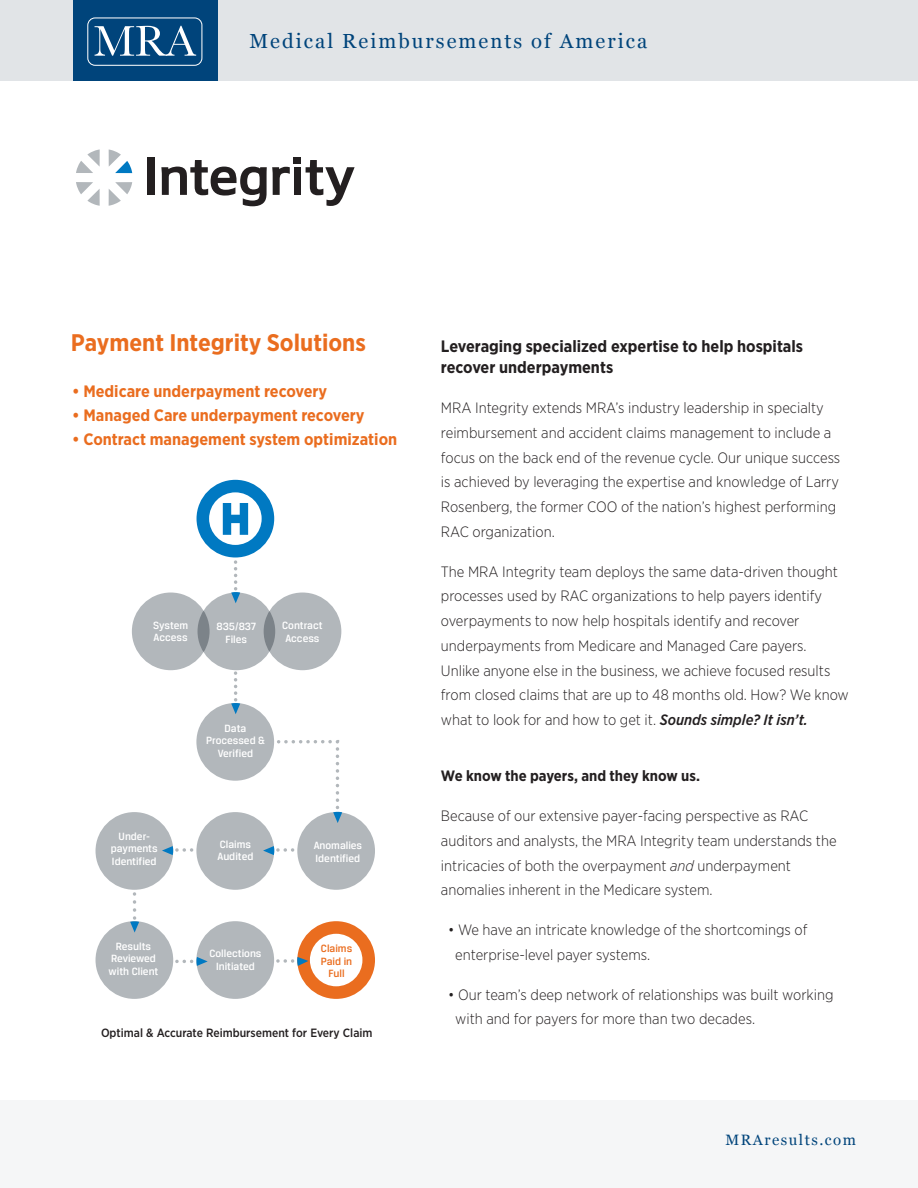
<style>
.page{position:relative;width:918px;height:1188px;background:#fff}
.page>*{position:absolute;margin:0;border:0;box-sizing:border-box;transform-origin:0 0}
.t1{font:700 24px "Gotham Narrow";color:#ea6d1f}
.t2{font:20.4px "Georgia";letter-spacing:.1em;color:#00447b}
.t3{font:700 16.5px "Gotham Narrow";color:#ea6d1f}
.t4{font:700 16.5px/21px "Gotham Narrow";color:#231f20}
.t5{font:300 15px/24.8px "Gotham Narrow";color:#231f20}
.t6{font:700 15px "Gotham Narrow";color:#231f20}
.t7{font:15px "Georgia";letter-spacing:.1em;color:#00447b}
.t8{font:500 12px "Gotham Narrow";color:#231f20}
.t9{font:500 11.25px/12.6px "Breuer Text";color:#fff;text-align:center}
.t10{font:500 11.25px/12.6px "Breuer Text";color:#ea6d1f;text-align:center}
.s1{font-weight:500;font-style:italic}
.s2{font-style:italic}
</style>
<div class="page">
<div style="left:0;top:0;width:918px;height:80px;background:#e1e4e7"></div>
<div style="left:0;top:1101px;width:918px;height:87px;background:#f5f6f7"></div>
<div style="left:73px;top:0;width:144px;height:80px;background:#00447b"></div>
<div style="left:87px;top:17px;width:115px;height:49px;border:1px solid #fff;border-radius:7px"></div>
<svg style="left:95px;top:26px;width:101px;height:30px"></svg>
<div style="left:147px;top:157px;width:7px;height:38px;background:#231f20"></div>
<svg style="left:161px;top:160px;width:129px;height:46px"></svg>
<div style="left:294px;top:167px;width:7px;height:28px;background:#231f20"></div>
<div style="left:294px;top:157px;width:7px;height:7px;background:#231f20"></div>
<svg style="left:306px;top:160px;width:49px;height:46px"></svg>
<svg style="left:109px;top:149px;width:23px;height:24px"></svg>
<svg style="left:109px;top:182px;width:23px;height:24px"></svg>
<svg style="left:76px;top:182px;width:24px;height:24px"></svg>
<svg style="left:76px;top:149px;width:24px;height:24px"></svg>
<div style="left:196px;top:703px;width:78px;height:78px;background:#b2b7bb;border-radius:50%"></div>
<div style="left:196px;top:812px;width:78px;height:78px;background:#b2b7bb;border-radius:50%"></div>
<div style="left:196px;top:921px;width:78px;height:78px;background:#b2b7bb;border-radius:50%"></div>
<div style="left:96px;top:812px;width:77px;height:78px;background:#b2b7bb;border-radius:50%"></div>
<div style="left:96px;top:921px;width:77px;height:78px;background:#b2b7bb;border-radius:50%"></div>
<div style="left:297px;top:812px;width:78px;height:78px;background:#b2b7bb;border-radius:50%"></div>
<div style="left:264px;top:593px;width:77px;height:77px;background:#b2b7bb;border-radius:50%"></div>
<div style="left:198px;top:593px;width:77px;height:77px;background:#b2b7bb;border-radius:50%"></div>
<div style="left:132px;top:593px;width:78px;height:77px;background:#b2b7bb;border-radius:50%"></div>
<svg style="left:234px;top:673px;width:3px;height:20px"></svg>
<svg style="left:231px;top:589px;width:9px;height:14px"></svg>
<svg style="left:231px;top:700px;width:9px;height:14px"></svg>
<svg style="left:133px;top:894px;width:3px;height:16px"></svg>
<svg style="left:130px;top:918px;width:9px;height:15px"></svg>
<svg style="left:286px;top:740px;width:56px;height:83px"></svg>
<svg style="left:197px;top:480px;width:77px;height:102px"></svg>
<svg style="left:263px;top:846px;width:16px;height:9px"></svg>
<svg style="left:285px;top:848px;width:9px;height:4px"></svg>
<svg style="left:285px;top:921px;width:90px;height:78px"></svg>
<svg style="left:162px;top:846px;width:16px;height:9px"></svg>
<svg style="left:184px;top:848px;width:9px;height:4px"></svg>
<svg style="left:184px;top:957px;width:24px;height:9px"></svg>
<h2 class="t2" style="left:249px;top:29px;width:399px">Medical Reimbursements of America</h2>
<h1 class="t1" style="left:71px;top:327px;width:297px">Payment Integrity Solutions</h1>
<p class="t3" style="left:72px;top:380px;width:257px">• Medicare underpayment recovery</p>
<p class="t3" style="left:72px;top:404px;width:294px">• Managed Care underpayment recovery</p>
<p class="t3" style="left:72px;top:428px;width:327px">• Contract management system optimization</p>
<p class="t9" style="left:153px;top:618px;width:37px;text-align:left">System<br>Access</p>
<p class="t9" style="left:217px;top:620px;width:41px">835/837<br>Files</p>
<p class="t9" style="left:282px;top:619px;width:42px;text-align:left">Contract<br>Access</p>
<p class="t9" style="left:111px;top:830px;width:48px">Under&shy;payments<br>Identified</p>
<p class="t9" style="left:109px;top:939px;width:51px">Results<br>Reviewed with Client</p>
<p class="t9" style="left:206px;top:721px;width:60px">Data<br>Processed &amp;<br>Verified</p>
<p class="t9" style="left:218px;top:837px;width:37px;text-align:left">Claims<br>Audited</p>
<p class="t9" style="left:314px;top:839px;width:50px;text-align:left">Anomalies<br>Identified</p>
<p class="t9" style="left:209px;top:947px;width:54px">Collections<br>Initiated</p>
<p class="t10" style="left:321px;top:942px;width:33px">Claims<br>Paid in<br>Full</p>
<p class="t8" style="left:101px;top:1025px;width:273px">Optimal &amp; Accurate Reimbursement for Every Claim</p>
<p class="t4" style="left:441px;top:336px;width:364px">Leveraging specialized expertise to help hospitals recover underpayments</p>
<p class="t5" style="left:441px;top:395px;width:401px">MRA Integrity extends MRA’s industry leadership in specialty reimbursement and accident claims management to include a focus on the back end of the revenue cycle. Our unique success is achieved by leveraging the expertise and knowledge of Larry Rosenberg, the former COO of the nation’s highest performing RAC organization.</p>
<p class="t5" style="left:441px;top:559px;width:409px">The MRA Integrity team deploys the same data-driven thought processes used by RAC organizations to help payers identify overpayments to now help hospitals identify and recover underpayments from Medicare and Managed Care payers.<br>Unlike anyone else in the business, we achieve focused results from closed claims that are up to 48 months old. How? We know what to look for and how to get it. <span class="s1">Sounds simple? It isn’t.</span></p>
<p class="t6" style="left:441px;top:767px;width:261px">We know the payers, and they know us.</p>
<p class="t5" style="left:441px;top:803px;width:397px">Because of our extensive payer-facing perspective as RAC auditors and analysts, the MRA Integrity team understands the intricacies of both the overpayment <span class="s2">and</span> underpayment anomalies inherent in the Medicare system.</p>
<p class="t5" style="left:455px;top:917px;width:354px;text-indent:-7px">• We have an intricate knowledge of the shortcomings of enterprise-level payer systems.</p>
<p class="t5" style="left:455px;top:982px;width:380px;text-indent:-7px">• Our team’s deep network of relationships was built working with and for payers for more than two decades.</p>
<p class="t7" style="left:725px;top:1130px;width:132px">MRAresults.com</p>
</div>
